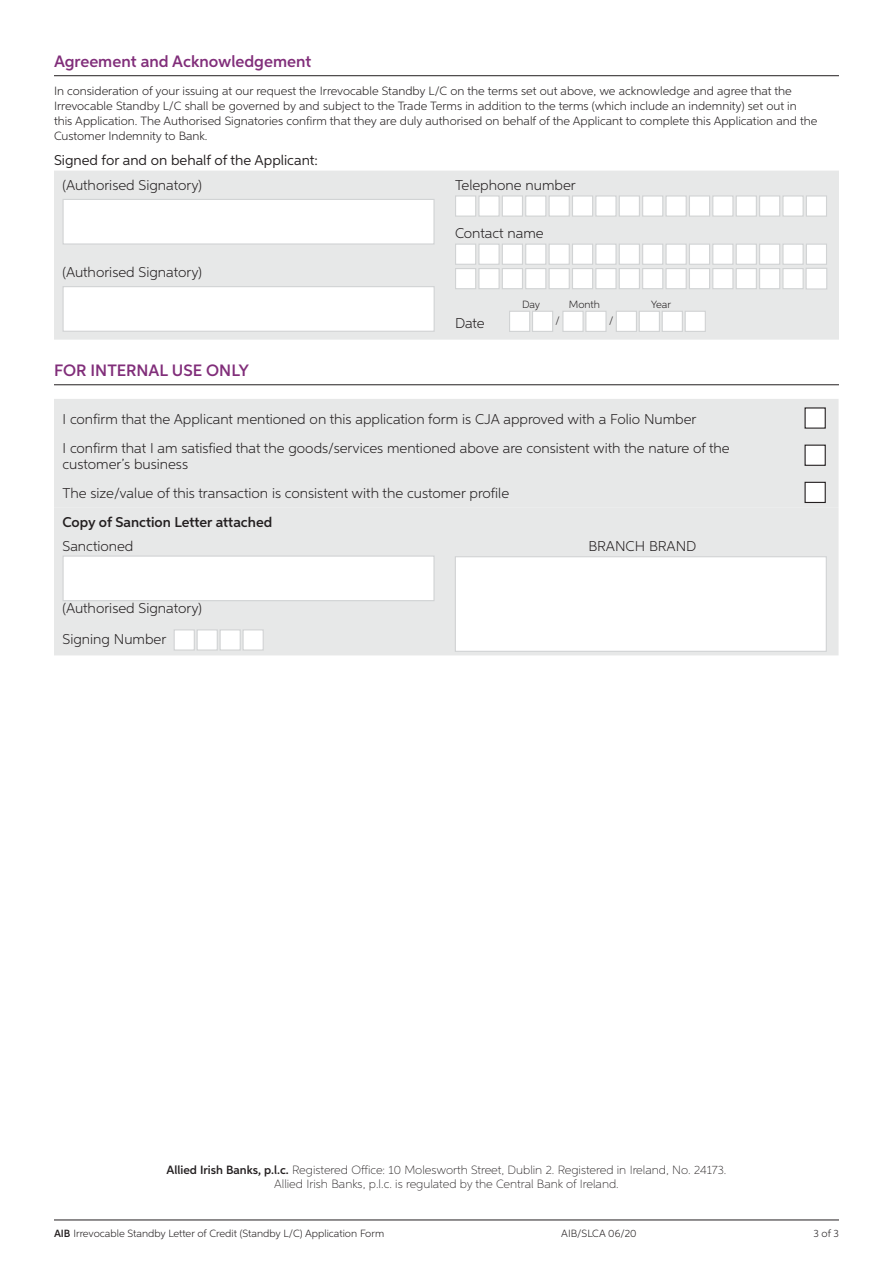
<style>
.page{position:relative;width:893px;height:1263px;background:#fff}
.page>*{position:absolute;margin:0;border:0;box-sizing:border-box;transform-origin:0 0}
.Body_Copy{font:600 16.5px "Aspira";color:#812e7a}
.App_Body_Copy{font:300 14.25px/16.5px "Aspira";color:#231f20}
.App_Body_Copy-2{font:14.25px "Aspira";color:#231f20}
.App_Body_Copy-3{font:600 14.25px "Aspira";color:#231f20}
.Body_Copy-2{font:300 12px/15px "Aspira";color:#231f20}
.Body_Copy-3{font:100 12px/13.8px "Aspira";color:#231f20;text-align:center}
.App_Body_Copy-4{font:300 10.5px "Aspira";color:#231f20}
.s1{font-weight:600}
</style>
<div class="page">
<hr style="left:54px;top:1219px;width:785px;height:1px;background:#231f20">
<hr style="left:54px;top:75px;width:785px;height:1px;background:#231f20">
<hr style="left:54px;top:384px;width:785px;height:1px;background:#231f20">
<div style="left:54px;top:171px;width:785px;height:169px;background:#e7e8e8"></div>
<div style="left:63px;top:199px;width:372px;height:46px;background:#fff;border:1px solid #d1d3d4"></div>
<div style="left:63px;top:286px;width:372px;height:46px;background:#fff;border:1px solid #d1d3d4"></div>
<div style="left:455px;top:195px;width:21px;height:22px;background:#fff;border:1px solid #d1d3d4"></div>
<div style="left:478px;top:195px;width:22px;height:22px;background:#fff;border:1px solid #d1d3d4"></div>
<div style="left:502px;top:195px;width:21px;height:22px;background:#fff;border:1px solid #d1d3d4"></div>
<div style="left:525px;top:195px;width:21px;height:22px;background:#fff;border:1px solid #d1d3d4"></div>
<div style="left:549px;top:195px;width:21px;height:22px;background:#fff;border:1px solid #d1d3d4"></div>
<div style="left:572px;top:195px;width:21px;height:22px;background:#fff;border:1px solid #d1d3d4"></div>
<div style="left:595px;top:195px;width:22px;height:22px;background:#fff;border:1px solid #d1d3d4"></div>
<div style="left:619px;top:195px;width:21px;height:22px;background:#fff;border:1px solid #d1d3d4"></div>
<div style="left:642px;top:195px;width:21px;height:22px;background:#fff;border:1px solid #d1d3d4"></div>
<div style="left:665px;top:195px;width:22px;height:22px;background:#fff;border:1px solid #d1d3d4"></div>
<div style="left:689px;top:195px;width:21px;height:22px;background:#fff;border:1px solid #d1d3d4"></div>
<div style="left:712px;top:195px;width:21px;height:22px;background:#fff;border:1px solid #d1d3d4"></div>
<div style="left:736px;top:195px;width:21px;height:22px;background:#fff;border:1px solid #d1d3d4"></div>
<div style="left:759px;top:195px;width:21px;height:22px;background:#fff;border:1px solid #d1d3d4"></div>
<div style="left:782px;top:195px;width:22px;height:22px;background:#fff;border:1px solid #d1d3d4"></div>
<div style="left:806px;top:195px;width:21px;height:22px;background:#fff;border:1px solid #d1d3d4"></div>
<div style="left:455px;top:244px;width:21px;height:21px;background:#fff;border:1px solid #d1d3d4"></div>
<div style="left:455px;top:268px;width:21px;height:21px;background:#fff;border:1px solid #d1d3d4"></div>
<div style="left:478px;top:244px;width:22px;height:21px;background:#fff;border:1px solid #d1d3d4"></div>
<div style="left:478px;top:268px;width:22px;height:21px;background:#fff;border:1px solid #d1d3d4"></div>
<div style="left:502px;top:244px;width:21px;height:21px;background:#fff;border:1px solid #d1d3d4"></div>
<div style="left:502px;top:268px;width:21px;height:21px;background:#fff;border:1px solid #d1d3d4"></div>
<div style="left:525px;top:244px;width:21px;height:21px;background:#fff;border:1px solid #d1d3d4"></div>
<div style="left:525px;top:268px;width:21px;height:21px;background:#fff;border:1px solid #d1d3d4"></div>
<div style="left:549px;top:244px;width:21px;height:21px;background:#fff;border:1px solid #d1d3d4"></div>
<div style="left:549px;top:268px;width:21px;height:21px;background:#fff;border:1px solid #d1d3d4"></div>
<div style="left:572px;top:244px;width:21px;height:21px;background:#fff;border:1px solid #d1d3d4"></div>
<div style="left:572px;top:268px;width:21px;height:21px;background:#fff;border:1px solid #d1d3d4"></div>
<div style="left:595px;top:244px;width:22px;height:21px;background:#fff;border:1px solid #d1d3d4"></div>
<div style="left:595px;top:268px;width:22px;height:21px;background:#fff;border:1px solid #d1d3d4"></div>
<div style="left:619px;top:244px;width:21px;height:21px;background:#fff;border:1px solid #d1d3d4"></div>
<div style="left:619px;top:268px;width:21px;height:21px;background:#fff;border:1px solid #d1d3d4"></div>
<div style="left:642px;top:244px;width:21px;height:21px;background:#fff;border:1px solid #d1d3d4"></div>
<div style="left:642px;top:268px;width:21px;height:21px;background:#fff;border:1px solid #d1d3d4"></div>
<div style="left:665px;top:244px;width:22px;height:21px;background:#fff;border:1px solid #d1d3d4"></div>
<div style="left:665px;top:268px;width:22px;height:21px;background:#fff;border:1px solid #d1d3d4"></div>
<div style="left:689px;top:244px;width:21px;height:21px;background:#fff;border:1px solid #d1d3d4"></div>
<div style="left:689px;top:268px;width:21px;height:21px;background:#fff;border:1px solid #d1d3d4"></div>
<div style="left:712px;top:244px;width:21px;height:21px;background:#fff;border:1px solid #d1d3d4"></div>
<div style="left:712px;top:268px;width:21px;height:21px;background:#fff;border:1px solid #d1d3d4"></div>
<div style="left:736px;top:244px;width:21px;height:21px;background:#fff;border:1px solid #d1d3d4"></div>
<div style="left:736px;top:268px;width:21px;height:21px;background:#fff;border:1px solid #d1d3d4"></div>
<div style="left:759px;top:244px;width:21px;height:21px;background:#fff;border:1px solid #d1d3d4"></div>
<div style="left:759px;top:268px;width:21px;height:21px;background:#fff;border:1px solid #d1d3d4"></div>
<div style="left:782px;top:244px;width:22px;height:21px;background:#fff;border:1px solid #d1d3d4"></div>
<div style="left:782px;top:268px;width:22px;height:21px;background:#fff;border:1px solid #d1d3d4"></div>
<div style="left:806px;top:244px;width:21px;height:21px;background:#fff;border:1px solid #d1d3d4"></div>
<div style="left:805px;top:268px;width:22px;height:22px;background:#fff;border:1px solid #d1d3d4"></div>
<div style="left:509px;top:311px;width:21px;height:21px;background:#fff;border:1px solid #d1d3d4"></div>
<div style="left:532px;top:311px;width:21px;height:21px;background:#fff;border:1px solid #d1d3d4"></div>
<div style="left:562px;top:311px;width:22px;height:21px;background:#fff;border:1px solid #d1d3d4"></div>
<div style="left:585px;top:311px;width:22px;height:21px;background:#fff;border:1px solid #d1d3d4"></div>
<div style="left:616px;top:311px;width:21px;height:21px;background:#fff;border:1px solid #d1d3d4"></div>
<div style="left:639px;top:311px;width:21px;height:21px;background:#fff;border:1px solid #d1d3d4"></div>
<div style="left:662px;top:311px;width:21px;height:21px;background:#fff;border:1px solid #d1d3d4"></div>
<div style="left:685px;top:311px;width:21px;height:21px;background:#fff;border:1px solid #d1d3d4"></div>
<div style="left:54px;top:399px;width:784px;height:108px;background:#e7e8e8"></div>
<div style="left:805px;top:408px;width:20px;height:20px;background:#fff"></div>
<div style="left:805px;top:445px;width:20px;height:20px;background:#fff"></div>
<div style="left:804px;top:445px;width:22px;height:21px;border:1px solid #231f20"></div>
<div style="left:805px;top:482px;width:20px;height:20px;background:#fff"></div>
<div style="left:804px;top:482px;width:22px;height:21px;border:1px solid #231f20"></div>
<div style="left:54px;top:507px;width:784px;height:148px;background:#e7e8e8"></div>
<div style="left:63px;top:555px;width:372px;height:46px;background:#fff;border:1px solid #d1d3d4"></div>
<div style="left:174px;top:629px;width:21px;height:22px;background:#fff;border:1px solid #d1d3d4"></div>
<div style="left:197px;top:629px;width:21px;height:22px;background:#fff;border:1px solid #d1d3d4"></div>
<div style="left:220px;top:629px;width:21px;height:22px;background:#fff;border:1px solid #d1d3d4"></div>
<div style="left:242px;top:629px;width:22px;height:22px;background:#fff;border:1px solid #d1d3d4"></div>
<div style="left:455px;top:556px;width:372px;height:96px;background:#fff;border:1px solid #d1d3d4"></div>
<p class="Body_Copy" style="left:54px;top:51px;width:259px">Agreement and Acknowledgement</p>
<p class="Body_Copy-2" style="left:54px;top:83px;width:765px">In consideration of your issuing at our request the Irrevocable Standby L/C on the terms set out above, we acknowledge and agree that the Irrevocable Standby L/C shall be governed by and subject to the Trade Terms in addition to the terms (which include an indemnity) set out in this Application. The Authorised Signatories confirm that they are duly authorised on behalf of the Applicant to complete this Application and the Customer Indemnity to Bank.</p>
<p class="App_Body_Copy-2" style="left:54px;top:151px;width:265px">Signed for and on behalf of the Applicant:</p>
<p class="App_Body_Copy" style="left:63px;top:177px;width:141px">(Authorised Signatory)</p>
<p class="App_Body_Copy" style="left:455px;top:177px;width:122px">Telephone number</p>
<p class="App_Body_Copy" style="left:455px;top:225px;width:90px">Contact name</p>
<p class="App_Body_Copy" style="left:63px;top:264px;width:141px">(Authorised Signatory)</p>
<p class="App_Body_Copy" style="left:455px;top:314px;width:31px">Date</p>
<p class="App_Body_Copy-4" style="left:522px;top:298px;width:20px">Day</p>
<p class="App_Body_Copy-4" style="left:569px;top:298px;width:33px">Month</p>
<p class="App_Body_Copy-4" style="left:651px;top:298px;width:22px">Year</p>
<p class="App_Body_Copy-4" style="left:556px;top:314px;width:6px">/</p>
<p class="App_Body_Copy-4" style="left:609px;top:314px;width:6px">/</p>
<p class="Body_Copy" style="left:54px;top:360px;width:197px">FOR INTERNAL USE ONLY</p>
<p class="App_Body_Copy" style="left:63px;top:410px;width:636px">I confirm that the Applicant mentioned on this application form is CJA approved with a Folio Number</p>
<p class="App_Body_Copy" style="left:63px;top:439px;width:669px">I confirm that I am satisfied that the goods/services mentioned above are consistent with the nature of the customer’s business</p>
<p class="App_Body_Copy" style="left:63px;top:484px;width:448px">The size/value of this transaction is consistent with the customer profile</p>
<p class="App_Body_Copy-3" style="left:63px;top:513px;width:211px">Copy of Sanction Letter attached</p>
<p class="App_Body_Copy" style="left:63px;top:537px;width:72px">Sanctioned</p>
<p class="App_Body_Copy" style="left:588px;top:537px;width:109px">BRANCH BRAND</p>
<p class="App_Body_Copy" style="left:63px;top:600px;width:141px">(Authorised Signatory)</p>
<p class="App_Body_Copy" style="left:63px;top:631px;width:105px">Signing Number</p>
<p class="Body_Copy-3" style="left:167px;top:1163px;width:561px"><span class="s1">Allied Irish Banks, p.l.c.</span> Registered Office: 10 Molesworth Street, Dublin 2. Registered in Ireland, No. 24173.<br>Allied Irish Banks, p.l.c. is regulated by the Central Bank of Ireland.</p>
<p class="App_Body_Copy-4" style="left:54px;top:1227px;width:332px"><span class="s1">AIB</span> Irrevocable Standby Letter of Credit (Standby L/C) Application Form</p>
<p class="App_Body_Copy-4" style="left:813px;top:1227px;width:27px">3 of 3</p>
<p class="App_Body_Copy-4" style="left:561px;top:1227px;width:77px">AIB/SLCA 06/20</p>
</div>
